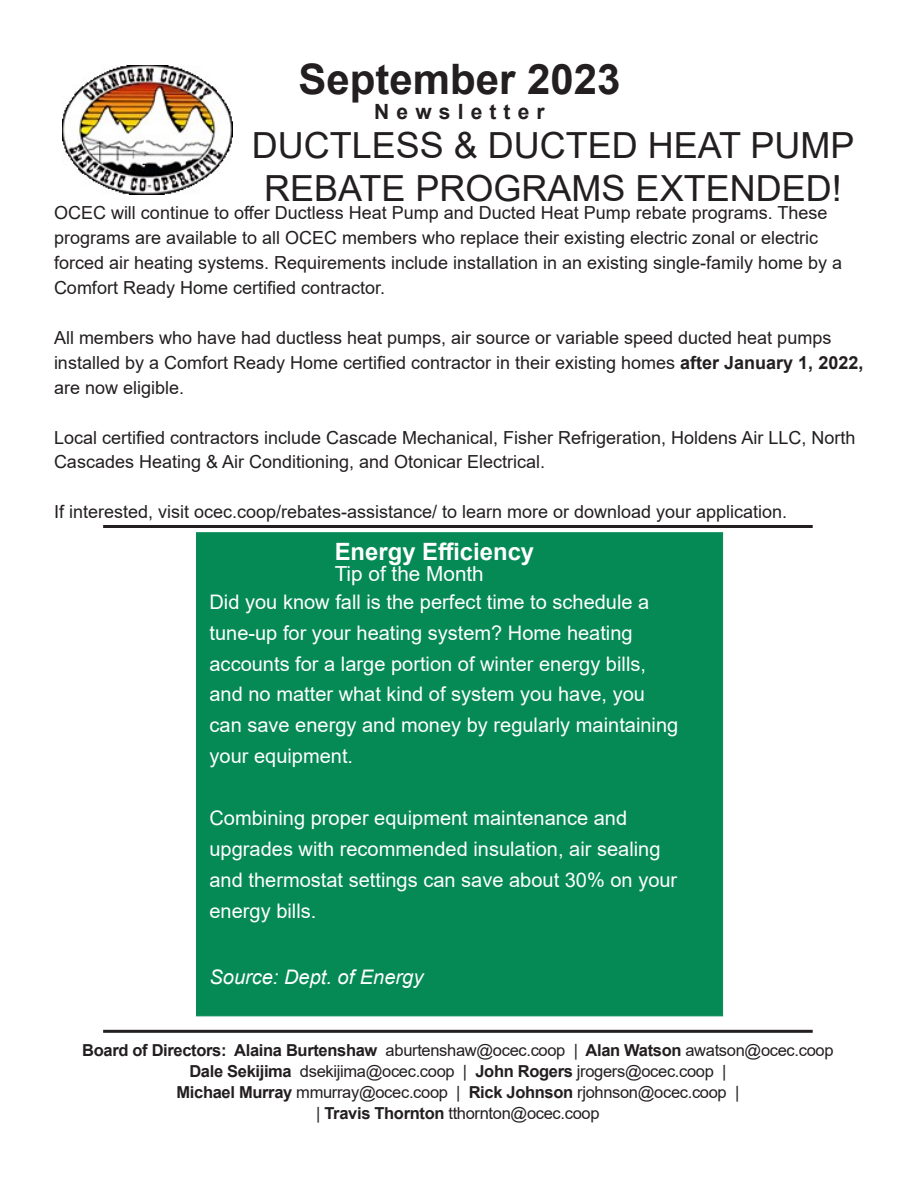
<style>
.page{position:relative;width:918px;height:1188px;background:#fff}
.page>*{position:absolute;margin:0;border:0;box-sizing:border-box;transform-origin:0 0}
.t1{font:700 42px "Arial";color:#231f20}
.t2{font:36px "Arial";color:#231f20}
.t3{font:700 23.85px "Arial";color:#fff}
.t4{font:700 21px "Arial";letter-spacing:.34em;color:#231f20}
.t5{font:20.7px "Arial";color:#fff}
.t6{font:20.1px/30.9px "Arial";color:#fff}
.t7{font:italic 20.1px "Arial";color:#fff}
.t8{font:18px/24.9px "Arial";color:#231f20}
.t9{font:16.5px "Arial";letter-spacing:-.02em;color:#231f20}
.t10{font:700 16.5px "Arial";letter-spacing:-.02em;color:#231f20}
.s1{font-weight:700}
.s2{font-weight:400}
</style>
<div class="page">
<hr style="left:103px;top:1030px;width:710px;height:3px;background:#231f20">
<hr style="left:103px;top:525px;width:710px;height:3px;background:#231f20">
<div style="left:196px;top:533px;width:527px;height:483px;background:#058a55;border:1px solid #058a55"></div>
<img style="left:62px;top:65px;width:171px;height:129px">
<p class="t1" style="left:298px;top:49px;width:324px">September 2023</p>
<p class="t4" style="left:374px;top:97px;width:172px">Newsletter</p>
<p class="t2" style="left:252px;top:121px;width:604px">DUCTLESS &amp; DUCTED HEAT PUMP</p>
<p class="t2" style="left:264px;top:164px;width:579px">REBATE PROGRAMS EXTENDED!</p>
<p class="t8" style="left:54px;top:200px;width:790px">OCEC will continue to offer Ductless Heat Pump and Ducted Heat Pump rebate programs. These programs are available to all OCEC members who replace their existing electric zonal or electric forced air heating systems. Requirements include installation in an existing single-family home by a Comfort Ready Home certified contractor.</p>
<p class="t8" style="left:54px;top:325px;width:811px">All members who have had ductless heat pumps, air source or variable speed ducted heat pumps installed by a Comfort Ready Home certified contractor in their existing homes <span class="s1">after January 1, 2022, </span>are now eligible.</p>
<p class="t8" style="left:54px;top:425px;width:803px">Local certified contractors include Cascade Mechanical, Fisher Refrigeration, Holdens Air LLC, North<br>Cascades Heating &amp; Air Conditioning, and Otonicar Electrical.</p>
<p class="t8" style="left:54px;top:500px;width:735px">If interested, visit ocec.coop/rebates-assistance/ to learn more or download your application.</p>
<p class="t3" style="left:335px;top:535px;width:201px">Energy Efficiency</p>
<p class="t5" style="left:335px;top:559px;width:151px">Tip of the Month</p>
<p class="t6" style="left:210px;top:586px;width:470px">Did you know fall is the perfect time to schedule a tune-up for your heating system? Home heating accounts for a large portion of winter energy bills, and no matter what kind of system you have, you can save energy and money by regularly maintaining your equipment.</p>
<p class="t6" style="left:210px;top:803px;width:469px">Combining proper equipment maintenance and upgrades with recommended insulation, air sealing and thermostat settings can save about 30% on your energy bills.</p>
<p class="t7" style="left:210px;top:964px;width:215px">Source: Dept. of Energy</p>
<p class="t10" style="left:82px;top:1038px;width:753px">Board of Directors: Alaina Burtenshaw <span class="s2">aburtenshaw@ocec.coop |</span> Alan Watson <span class="s2">awatson@ocec.coop</span></p>
<p class="t9" style="left:189px;top:1060px;width:539px"><span class="s1">Dale Sekijima</span> dsekijima@ocec.coop | <span class="s1">John Rogers</span> jrogers@ocec.coop |</p>
<p class="t9" style="left:177px;top:1081px;width:564px"><span class="s1">Michael Murray</span> mmurray@ocec.coop | <span class="s1">Rick Johnson</span> rjohnson@ocec.coop |</p>
<p class="t9" style="left:316px;top:1102px;width:285px">| <span class="s1">Travis Thornton</span> tthornton@ocec.coop</p>
</div>
